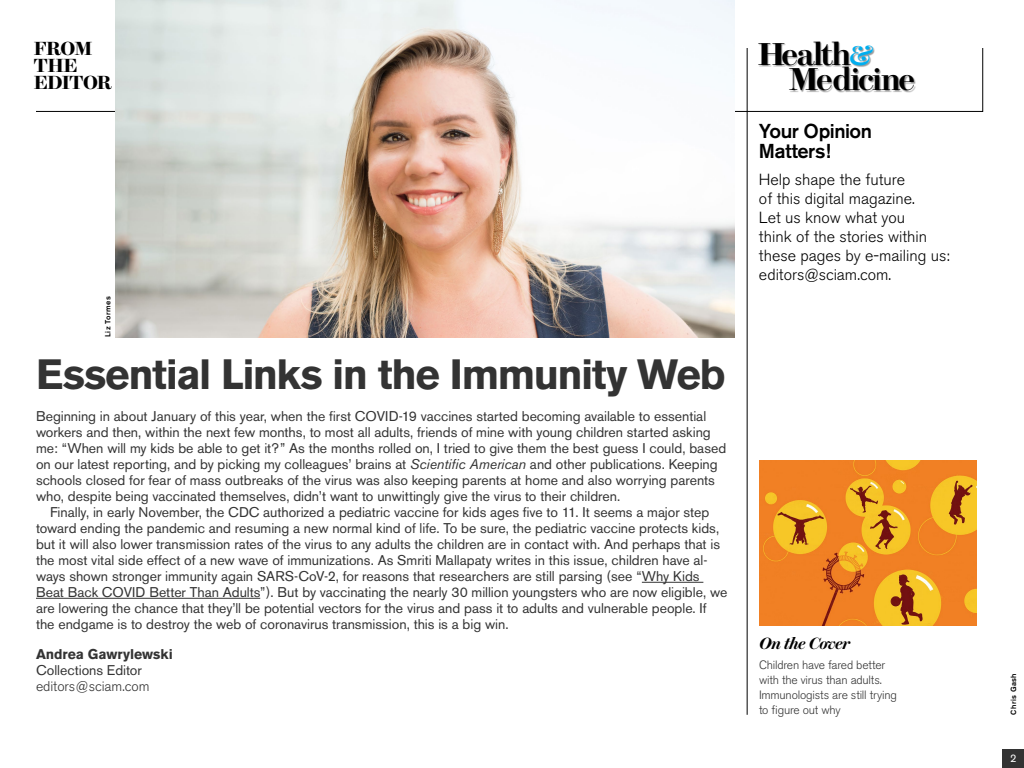
<style>
.page{position:relative;width:1024px;height:768px;background:#fff}
.page>*{position:absolute;margin:0;border:0;box-sizing:border-box;transform-origin:0 0}
.t1{font:700 42px "Akzidenz Grotesk BE";letter-spacing:-.035em;color:#333}
.t2{font:600 31.6px/25.3px "Brunel Deck";letter-spacing:-.05em;color:#000}
.t3{font:500 20px/20px "Akzidenz Grotesk BE";letter-spacing:-.025em;color:#000}
.t4{font:600 19px/17.1px "Brunel Deck";letter-spacing:-.02em;color:#000}
.t5{font:italic 600 16.2px "Brunel Deck";letter-spacing:-.02em;color:#000}
.t6{font:300 16px/19px "Akzidenz Grotesk BE";color:#000}
.t7{font:14px/16px "Akzidenz Grotesk BE";color:#333}
.t8{font:700 14px "Akzidenz Grotesk BE";letter-spacing:-.005em;color:#333}
.t9{font:300 14px "Akzidenz Grotesk BE";letter-spacing:-.005em;color:#333}
.t10{font:300 12px/15px "Akzidenz Grotesk BE";letter-spacing:-.015em;color:#333}
.t11{font:11px "Akzidenz Grotesk BE";color:#fff}
.t12{font:500 7.5px "Akzidenz Grotesk BE";letter-spacing:.055em;color:#000}
.s1{font-style:italic}
.s2{font-family:"Playfair Display";font-weight:700;font-size:27.2px;color:#00aeef}
</style>
<div class="page">
<svg style="left:36px;top:48px;width:947px;height:64px"></svg>
<hr style="left:642px;top:582px;width:61px;height:1px;background:#333">
<hr style="left:36px;top:598px;width:224px;height:1px;background:#333">
<hr style="left:747px;top:48px;width:1px;height:667px;background:#000">
<img style="left:759px;top:460px;width:217px;height:165px">
<img style="left:116px;top:0;width:618px;height:337px">
<div style="left:759px;top:42px;width:157px;height:50px;background:#000;opacity:.4"></div>
<div style="left:1003px;top:749px;width:21px;height:19px;background:#333"></div>
<h3 class="t4" style="left:34px;top:41px;width:79px">FROM<br>THE<br>EDITOR</h3>
<p class="t12" style="left:103px;top:337px;width:42px;rotate:-90deg">Liz Tormes</p>
<h1 class="t1" style="left:36px;top:350px;width:691px">Essential Links in the Immunity Web</h1>
<p class="t7" style="left:36px;top:408px;width:692px">Beginning in about January of this year, when the first COVID-19 vaccines started becoming available to essential workers and then, within the next few months, to most all adults, friends of mine with young children started asking me: “When will my kids be able to get it?” As the months rolled on, I tried to give them the best guess I could, based on our latest reporting, and by picking my colleagues’ brains at <span class="s1">Scientific American</span> and other publications. Keeping schools closed for fear of mass outbreaks of the virus was also keeping parents at home and also worrying parents who, despite being vaccinated themselves, didn’t want to unwittingly give the virus to their children.</p>
<p class="t7" style="left:36px;top:504px;width:693px;text-indent:14px">Finally, in early November, the CDC authorized a pediatric vaccine for kids ages five to 11. It seems a major step toward ending the pandemic and resuming a new normal kind of life. To be sure, the pediatric vaccine protects kids, but it will also lower transmission rates of the virus to any adults the children are in contact with. And perhaps that is the most vital side effect of a new wave of immunizations. As Smriti Mallapaty writes in this issue, children have al&shy;ways shown stronger immunity again SARS-CoV-2, for reasons that researchers are still parsing (see “Why Kids Beat Back COVID Better Than Adults”). But by vaccinating the nearly 30 million youngsters who are now eligible, we are lowering the chance that they’ll be potential vectors for the virus and pass it to adults and vulnerable people. If the endgame is to destroy the web of coronavirus transmission, this is a big win.</p>
<p class="t8" style="left:36px;top:646px;width:138px">Andrea Gawrylewski</p>
<p class="t7" style="left:36px;top:662px;width:107px">Collections Editor</p>
<p class="t9" style="left:36px;top:678px;width:115px">editors@sciam.com</p>
<h2 class="t2" style="left:789px;top:42px;width:127px;text-indent:-31px">Health<span class="s2">&amp;<br></span>Medicine</h2>
<h3 class="t3" style="left:759px;top:121px;width:115px">Your Opinion<br>Matters!</h3>
<p class="t6" style="left:759px;top:170px;width:192px">Help shape the future<br>of this digital magazine.<br>Let us know what you<br>think of the stories within these pages by e-mailing us: editors@sciam.com.</p>
<p class="t5" style="left:759px;top:635px;width:93px">On the Cover</p>
<p class="t10" style="left:759px;top:658px;width:140px">Children have fared better with the virus than adults.<br>Immunologists are still trying to figure out why</p>
<p class="t12" style="left:1009px;top:715px;width:43px;rotate:-90deg">Chris Gash</p>
<p class="t11" style="left:1010px;top:752px;width:8px">2</p>
</div>
